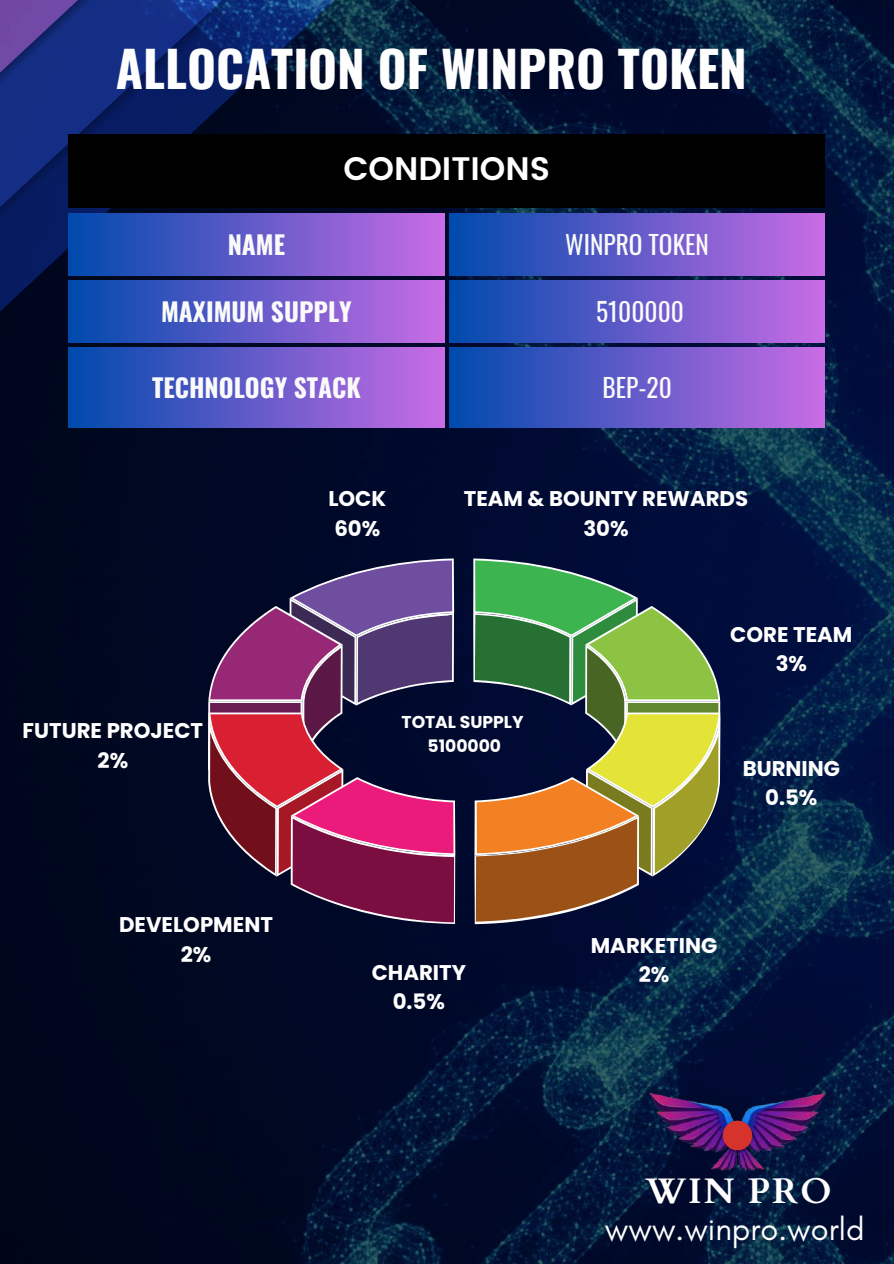
<style>
.page{position:relative;width:894px;height:1264px;background:#fff}
.page>*{position:absolute;margin:0;border:0;box-sizing:border-box;transform-origin:0 0}
.t1{font:700 49.5px "Oswald";color:#fefefe}
.t2{font:700 35.55px "Cardo";letter-spacing:.05em;color:#fff}
.t3{font:32.55px "Glacial Indifference";color:#fff}
.t4{font:600 32.55px "Poppins";color:#fff}
.t5{font:700 25.35px "Oswald";color:#fafafa}
.t6{font:25.35px "Oswald";color:#fafafa}
.t7{font:700 21.3px/29.2px "Poppins";color:#fff;text-align:center}
.t8{font:700 17.1px/23.7px "Poppins";color:#fff;text-align:center}
</style>
<div class="page">
<img style="left:0;top:0;width:893px;height:1263px">
<div style="left:69px;top:135px;width:755px;height:73px;background:#000"></div>
<div style="left:69px;top:213px;width:375px;height:62px;background:linear-gradient(to right,#004aad,#c96ce6)"></div>
<div style="left:449px;top:213px;width:375px;height:62px;background:linear-gradient(to right,#004aad,#c96ce5)"></div>
<div style="left:69px;top:280px;width:375px;height:62px;background:linear-gradient(to right,#004aad,#c96ce6)"></div>
<div style="left:449px;top:280px;width:375px;height:62px;background:linear-gradient(to right,#004aad,#c96ce5)"></div>
<div style="left:69px;top:347px;width:375px;height:81px;background:linear-gradient(to right,#004aad,#c96ce6)"></div>
<div style="left:449px;top:347px;width:375px;height:81px;background:linear-gradient(to right,#004aad,#c96ce5)"></div>
<svg style="left:473px;top:558px;width:247px;height:366px;background:#676f3f"></svg>
<svg style="left:208px;top:558px;width:247px;height:365px;background:#692956"></svg>
<img style="left:595px;top:1061px;width:278px;height:119px">
<div style="left:722px;top:1120px;width:30px;height:29px;background:#d6332c;border-radius:50%"></div>
<h1 class="t1" style="left:116px;top:30px;width:632px">ALLOCATION OF WINPRO TOKEN</h1>
<h3 class="t4" style="left:343px;top:149px;width:208px">CONDITIONS</h3>
<p class="t5" style="left:228px;top:224px;width:59px">NAME</p>
<p class="t6" style="left:565px;top:224px;width:145px">WINPRO TOKEN</p>
<p class="t5" style="left:161px;top:292px;width:192px">MAXIMUM SUPPLY</p>
<p class="t6" style="left:596px;top:292px;width:89px">5100000</p>
<p class="t5" style="left:152px;top:368px;width:210px">TECHNOLOGY STACK</p>
<p class="t6" style="left:602px;top:368px;width:71px">BEP-20</p>
<p class="t7" style="left:328px;top:484px;width:59px;text-align:left">LOCK<br>60%</p>
<p class="t7" style="left:463px;top:484px;width:286px">TEAM &amp; BOUNTY REWARDS<br>30%</p>
<p class="t7" style="left:23px;top:716px;width:182px">FUTURE PROJECT<br>2%</p>
<p class="t8" style="left:401px;top:710px;width:123px">TOTAL SUPPLY<br>5100000</p>
<p class="t7" style="left:730px;top:620px;width:124px">CORE TEAM<br>3%</p>
<p class="t7" style="left:742px;top:754px;width:99px">BURNING<br>0.5%</p>
<p class="t7" style="left:119px;top:910px;width:155px">DEVELOPMENT<br>2%</p>
<p class="t7" style="left:590px;top:930px;width:128px">MARKETING</p>
<p class="t7" style="left:371px;top:957px;width:96px">CHARITY</p>
<p class="t7" style="left:638px;top:959px;width:32px">2%</p>
<p class="t7" style="left:392px;top:986px;width:54px">0.5%</p>
<h2 class="t2" style="left:645px;top:1168px;width:187px">WIN PRO</h2>
<h3 class="t3" style="left:604px;top:1208px;width:261px">www.winpro.world</h3>
</div>
